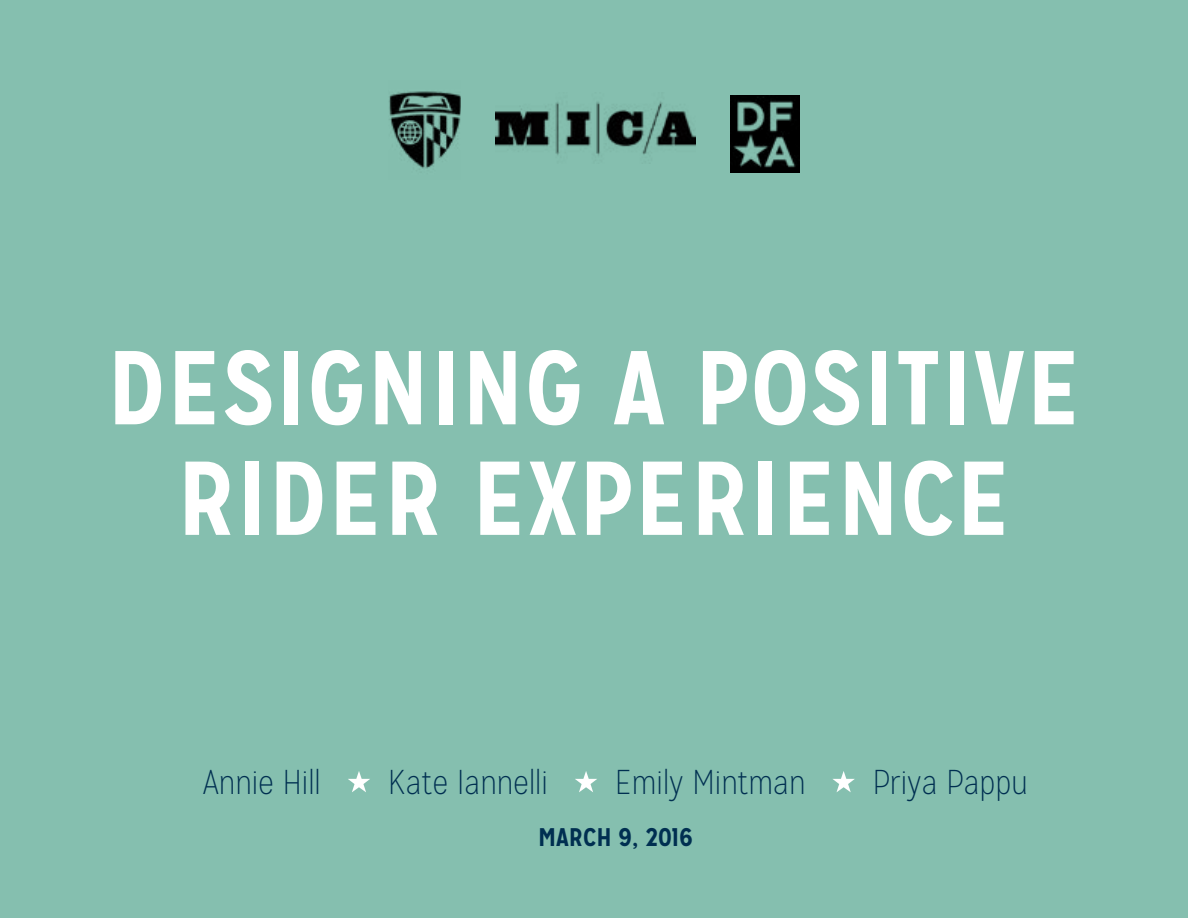
<style>
.page{position:relative;width:1188px;height:918px;background:#85bfaf}
.page>*{position:absolute;margin:0;border:0;box-sizing:border-box;transform-origin:0 0}
.t1{font:700 104.7px/110.6px "Mission Gothic";letter-spacing:.01em;color:#fff;text-align:center}
.t2{font:100 34.5px "Mission Gothic";color:#002f51}
.t3{font:700 25.5px "Mission Gothic";color:#002f51}
</style>
<div class="page">
<svg style="left:348px;top:771px;width:22px;height:21px"></svg>
<svg style="left:575px;top:771px;width:22px;height:21px"></svg>
<svg style="left:833px;top:771px;width:22px;height:21px"></svg>
<img style="left:389px;top:91px;width:71px;height:79px">
<img style="left:496px;top:101px;width:199px;height:55px">
<img style="left:730px;top:95px;width:69px;height:78px">
<h1 class="t1" style="left:107px;top:333px;width:976px">DESIGNING A POSITIVE<br>RIDER EXPERIENCE</h1>
<p class="t2" style="left:203px;top:762px;width:120px">Annie Hill</p>
<p class="t2" style="left:388px;top:762px;width:161px">Kate Iannelli</p>
<p class="t2" style="left:615px;top:762px;width:192px">Emily Mintman</p>
<p class="t2" style="left:873px;top:762px;width:157px">Priya Pappu</p>
<p class="t3" style="left:538px;top:821px;width:156px">MARCH 9, 2016</p>
</div>
